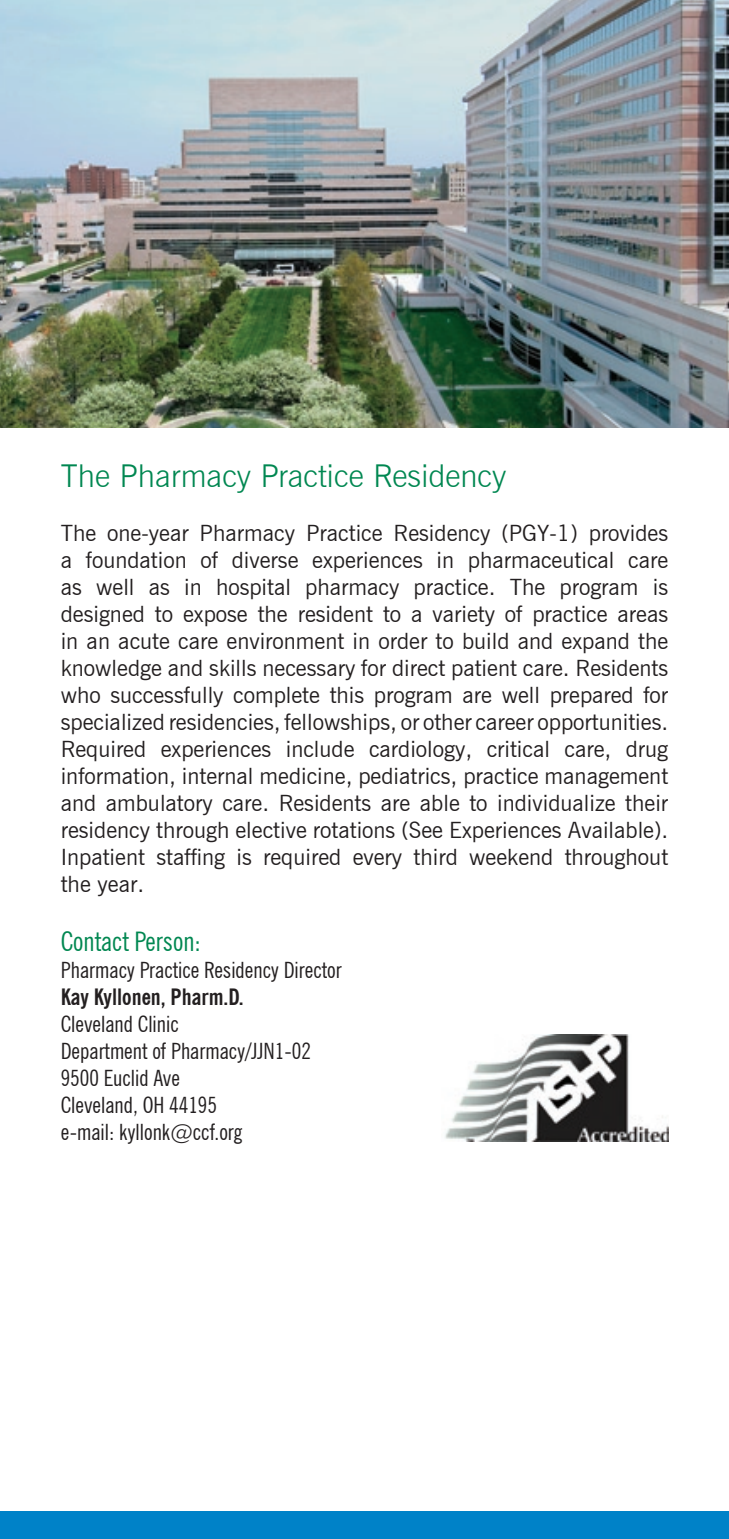
<style>
.page{position:relative;width:729px;height:1539px;background:#fff}
.page>*{position:absolute;margin:0;border:0;box-sizing:border-box;transform-origin:0 0}
.t1{font:300 31.5px "News Gothic BT";color:#008751}
.t2{font:condensed 27px "News Gothic BT";color:#008751}
.t3{font:22.5px/27px "News Gothic BT";color:#231f20;text-align:justify}
.t4{font:condensed 22.5px/27px "News Gothic BT";color:#231f20}
.t5{font:700 condensed 22.5px "News Gothic BT";color:#231f20}
</style>
<div class="page">
<img style="left:0;top:0;width:729px;height:427px">
<img style="left:445px;top:1035px;width:223px;height:106px">
<div style="left:0;top:1512px;width:729px;height:27px;background:#0082c8"></div>
<h1 class="t1" style="left:61px;top:457px;width:447px">The Pharmacy Practice Residency</h1>
<p class="t3" style="left:61px;top:519px;width:609px">The one-year Pharmacy Practice Residency (PGY-1) provides a foundation of diverse experiences in pharmaceutical care as well as in hospital pharmacy practice. The program is designed to expose the resident to a variety of practice areas in an acute care environment in order to build and expand the knowledge and skills necessary for direct patient care. Residents who successfully complete this program are well prepared for specialized residencies, fellowships, or other career opportunities.<br>Required experiences include cardiology, critical care, drug information, internal medicine, pediatrics, practice management and ambulatory care. Residents are able to individualize their residency through elective rotations (See Experiences Available).<br>Inpatient staffing is required every third weekend throughout the year.</p>
<p class="t2" style="left:61px;top:925px;width:142px">Contact Person:</p>
<p class="t4" style="left:61px;top:956px;width:282px">Pharmacy Practice Residency Director</p>
<p class="t5" style="left:61px;top:983px;width:184px">Kay Kyllonen, Pharm.D.</p>
<p class="t4" style="left:61px;top:1010px;width:252px">Cleveland Clinic<br>Department of Pharmacy/JJN1-02<br>9500 Euclid Ave<br>Cleveland, OH 44195<br>e-mail: kyllonk@ccf.org</p>
</div>
